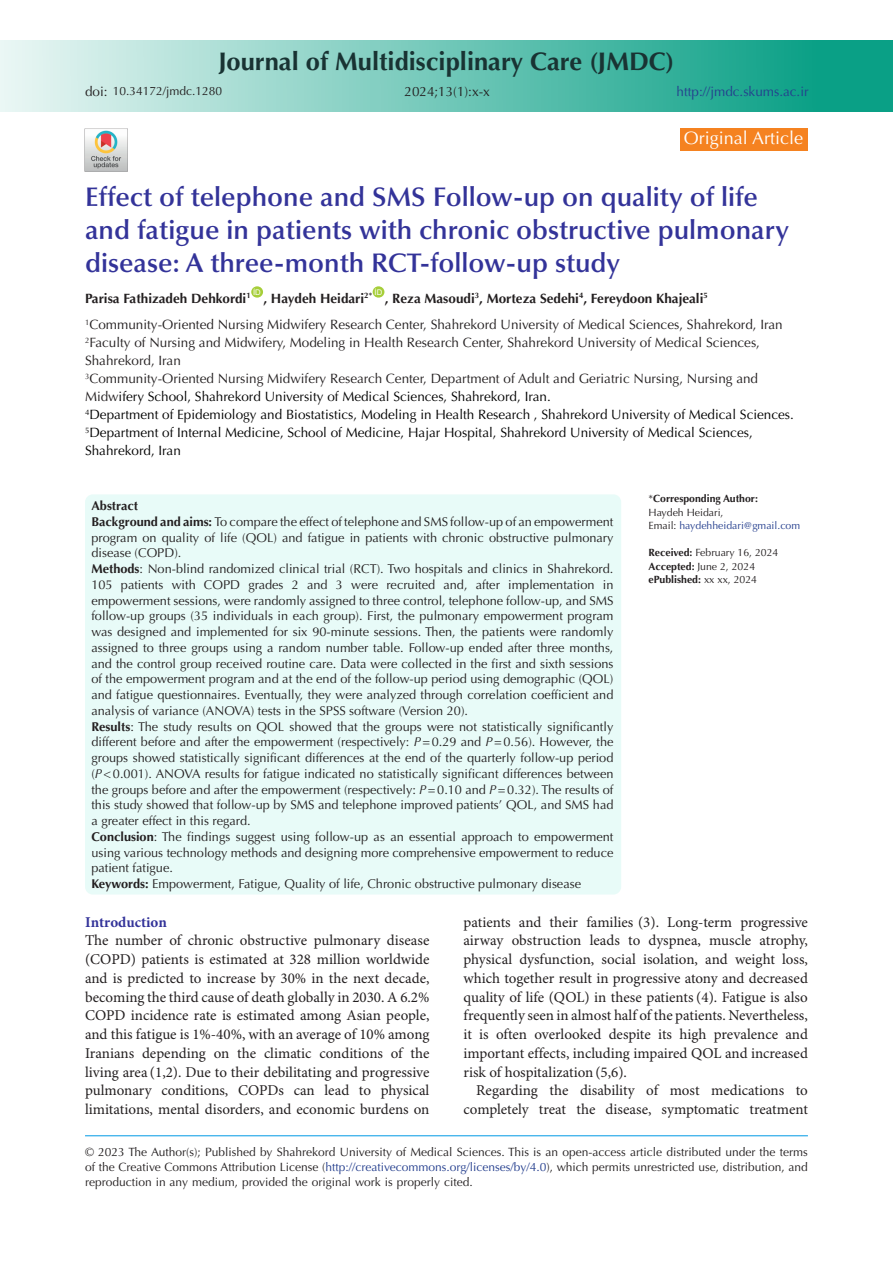
<style>
.page{position:relative;width:893px;height:1263px;background:#fff}
.page>*{position:absolute;margin:0;border:0;box-sizing:border-box;transform-origin:0 0}
.t1{font:600 27px/33px "Optima LT Std";color:#339}
.t2{font:700 25.5px "Optima LT Std";color:#193333}
.t3{font:18px "Optima LT Std";color:#fff}
.t4{font:15px/18.8px "Minion Pro";color:#231f20;text-align:justify}
.t5{font:700 15px "Minion Pro";color:#339}
.t6{font:13.5px/18px "Optima LT Std";color:#231f20}
.t7{font:13.5px/18px "Optima LT Std";color:#000}
.t8{font:700 13.5px "Optima LT Std";color:#231f20}
.t9{font:13.5px "Optima LT Std";color:#253f8e}
.heading_1{font:12.75px/15.8px "Optima LT Std";color:#231f20;text-align:justify}
.t10{font:700 12.75px "Optima LT Std";color:#231f20}
.t11{font:12px/15px "Optima LT Std";color:#231f20;text-align:justify}
.t12{font:10.5px "Optima LT Std";color:#231f20}
.t13{font:700 10.5px "Optima LT Std";color:#231f20}
.t14{font:10.5px "Optima LT Std";color:#253f8e}
.t15{font:7.8px "Arial";color:#fff}
.s1{color:#000}
.s2{font-weight:700}
.s3{font-style:italic}
.s4{font-weight:400}
.s5{color:#231f20}
.s6{color:#253f8e}
</style>
<div class="page">
<hr style="left:85px;top:1135px;width:723px;height:1px;background:#0099e5">
<div style="left:251px;top:286px;width:12px;height:12px;background:#a6ce39;border-radius:50%"></div>
<div style="left:373px;top:286px;width:11px;height:12px;background:#a6ce39;border-radius:50%"></div>
<div style="left:0;top:40px;width:893px;height:72px;background:linear-gradient(to right,#e9f6f4,#00997e)"></div>
<div style="left:680px;top:128px;width:128px;height:22px;background:#f58220"></div>
<img style="left:84px;top:128px;width:44px;height:43px">
<div style="left:85px;top:494px;width:536px;height:400px;background:#e8fbf8;border-radius:8px"></div>
<p class="t2" style="left:219px;top:47px;width:457px">Journal of Multidisciplinary Care (JMDC)</p>
<p class="t6" style="left:85px;top:83px;width:24px">doi:</p>
<p class="t11" style="left:113px;top:84px;width:111px">10.34172/jmdc.1280</p>
<p class="t6" style="left:404px;top:83px;width:87px">2024;13(1):x-x</p>
<p class="t9" style="left:677px;top:84px;width:134px">http://jmdc.skums.ac.ir</p>
<p class="t3" style="left:684px;top:128px;width:121px">Original Article</p>
<p class="t1" style="left:85px;top:180px;width:705px">Effect of telephone and SMS Follow-up on quality of life and fatigue in patients with chronic obstructive pulmonary disease: A three-month RCT-follow-up study</p>
<p class="t8" style="left:85px;top:290px;width:167px">Parisa Fathizadeh Dehkordi<sup>1</sup></p>
<p class="t15" style="left:253px;top:287px;width:9px">ID</p>
<p class="t15" style="left:375px;top:287px;width:9px">ID</p>
<p class="t8" style="left:385px;top:290px;width:325px">, Reza Masoudi<sup>3</sup>, Morteza Sedehi<sup>4</sup>, Fereydoon Khajeali<sup>5</sup></p>
<p class="t6" style="left:85px;top:316px;width:699px"><sup>1</sup>Community-Oriented Nursing Midwifery Research Center, Shahrekord University of Medical Sciences, Shahrekord, Iran</p>
<p class="t6" style="left:85px;top:334px;width:676px"><sup>2</sup>Faculty of Nursing and Midwifery, Modeling in Health Research Center, Shahrekord University of Medical Sciences,<br>Shahrekord, Iran</p>
<p class="t6" style="left:85px;top:370px;width:675px"><sup>3</sup>Community-Oriented Nursing Midwifery Research Center, Department of Adult and Geriatric Nursing, Nursing and<br>Midw<span class="s1">ifery School, Shahrekord University of Medical Sciences, Shahrekord, Iran.</span></p>
<p class="t7" style="left:85px;top:406px;width:710px"><sup>4</sup>Department of Epidemiology and Biostatistics, Modeling in Health Research , Shahrekord University of Medical Sciences.</p>
<p class="t7" style="left:85px;top:424px;width:669px"><sup>5</sup>Department of Internal Medicine, School of Medicine, Hajar Hospital, Shahrekord University of Medical Sciences,<br>Shahrekord, Iran</p>
<p class="t8" style="left:263px;top:290px;width:110px">, Haydeh Heidari<sup>2*</sup></p>
<p class="t10" style="left:91px;top:498px;width:48px">Abstract</p>
<p class="heading_1" style="left:91px;top:514px;width:524px"><span class="s2">Background and aims:</span> To compare the effect of telephone and SMS follow-up of an empowerment program on quality of life (QOL) and fatigue in patients with chronic obstructive pulmonary disease (COPD).</p>
<p class="heading_1" style="left:91px;top:561px;width:524px"><span class="s2">Methods</span>: Non-blind randomized clinical trial (RCT). Two hospitals and clinics in Shahrekord.<br>105 patients with COPD grades 2 and 3 were recruited and, after implementation in empowerment sessions, were randomly assigned to three control, telephone follow-up, and SMS follow-up groups (35 individuals in each group). First, the pulmonary empowerment program was designed and implemented for six 90-minute sessions. Then, the patients were randomly assigned to three groups using a random number table. Follow-up ended after three months, and the control group received routine care. Data were collected in the first and sixth sessions of the empowerment program and at the end of the follow-up period using demographic (QOL) and fatigue questionnaires. Eventually, they were analyzed through correlation coefficient and analysis of variance (ANOVA) tests in the SPSS software (Version 20).</p>
<p class="heading_1" style="left:91px;top:719px;width:524px"><span class="s2">Results</span>: The study results on QOL showed that the groups were not statistically significantly different before and after the empowerment (respectively: <span class="s3">P</span>=0.29 and <span class="s3">P</span>=0.56). However, the groups showed statistically significant differences at the end of the quarterly follow-up period (<span class="s3">P</span>&lt;0.001). ANOVA results for fatigue indicated no statistically significant differences between the groups before and after the empowerment (respectively: <span class="s3">P</span>=0.10 and <span class="s3">P</span>=0.32). The results of this study showed that follow-up by SMS and telephone improved patients’ QOL, and SMS had a greater effect in this regard.</p>
<p class="heading_1" style="left:91px;top:829px;width:523px"><span class="s2">Conclusion</span>: The findings suggest using follow-up as an essential approach to empowerment using various technology methods and designing more comprehensive empowerment to reduce patient fatigue.</p>
<p class="heading_1" style="left:91px;top:876px;width:491px"><span class="s2">Keywords:</span> Empowerment, Fatigue, Quality of life, Chronic obstructive pulmonary disease</p>
<p class="t13" style="left:648px;top:492px;width:111px"><span class="s4">*</span>Corresponding Author:</p>
<p class="t12" style="left:648px;top:506px;width:76px">Haydeh Heidari,</p>
<p class="t14" style="left:648px;top:519px;width:153px"><span class="s5">Email:</span> haydehheidari@gmail.com</p>
<p class="t12" style="left:648px;top:546px;width:131px"><span class="s2">Received:</span> February 16, 2024</p>
<p class="t12" style="left:648px;top:560px;width:108px"><span class="s2">Accepted:</span> June 2, 2024</p>
<p class="t13" style="left:648px;top:573px;width:110px">ePublished: <span class="s4">xx xx, 2024</span></p>
<p class="t5" style="left:85px;top:911px;width:83px">Introduction</p>
<p class="t4" style="left:85px;top:932px;width:346px">The number of chronic obstructive pulmonary disease (COPD) patients is estimated at 328 million worldwide and is predicted to increase by 30% in the next decade, becoming the third cause of death globally in 2030. A 6.2% COPD incidence rate is estimated among Asian people, and this fatigue is 1%-40%, with an average of 10% among Iranians depending on the climatic conditions of the living area (1,2). Due to their debilitating and progressive pulmonary conditions, COPDs can lead to physical limitations, mental disorders, and economic burdens on</p>
<p class="t4" style="left:463px;top:913px;width:346px">patients and their families (3). Long-term progressive airway obstruction leads to dyspnea, muscle atrophy, physical dysfunction, social isolation, and weight loss, which together result in progressive atony and decreased quality of life (QOL) in these patients (4). Fatigue is also frequently seen in almost half of the patients. Nevertheless, it is often overlooked despite its high prevalence and important effects, including impaired QOL and increased risk of hospitalization(5,6).</p>
<p class="t4" style="left:463px;top:1082px;width:346px;text-align:right">Regarding the disability of most medications to completely treat the disease, symptomatic treatment</p>
<p class="t11" style="left:85px;top:1144px;width:724px">© 2023 The Author(s); Published by Shahrekord University of Medical Sciences. This is an open-access article distributed under the terms of the Creative Commons Attribution License (<span class="s6">http://creativecommons.org/licenses/by/4.0</span>), which permits unrestricted use, distribution, and reproduction in any medium, provided the original work is properly cited.</p>
</div>
